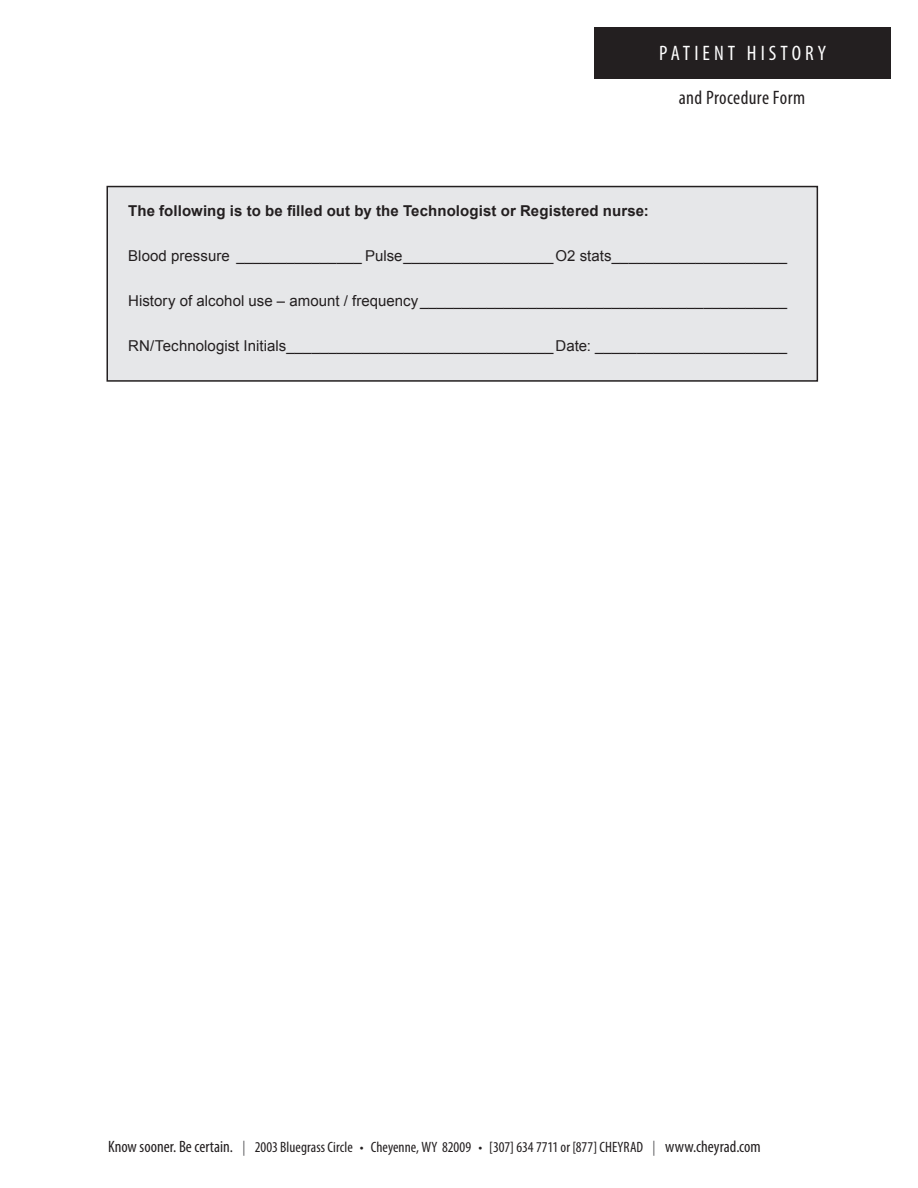
<style>
.page{position:relative;width:918px;height:1188px;background:#fff}
.page>*{position:absolute;margin:0;border:0;box-sizing:border-box;transform-origin:0 0}
.t1{font:condensed 21px "Myriad Pro";letter-spacing:.19em;color:#fff}
.t2{font:condensed 19.5px "Myriad Pro";letter-spacing:.015em;color:#231f20}
.t3{font:15px "Arial";letter-spacing:.005em;color:#231f20}
.t4{font:condensed 15px "Myriad Pro";letter-spacing:.005em;color:#231f20}
.t5{font:700 15px "Arial";letter-spacing:.01em;color:#231f20}
.s1{font-size:16.5px}
.s2{color:#636366}
</style>
<div class="page">
<div style="left:107px;top:187px;width:710px;height:194px;background:#e6e7e9"></div>
<div style="left:106px;top:186px;width:712px;height:196px;border:2px solid #231f20"></div>
<div style="left:594px;top:27px;width:297px;height:51px;background:#231f20"></div>
<h1 class="t1" style="left:659px;top:41px;width:168px">PATIENT HISTORY</h1>
<h2 class="t2" style="left:679px;top:86px;width:128px">and Procedure Form</h2>
<p class="t5" style="left:128px;top:201px;width:522px">The following is to be filled out by the Technologist or Registered nurse:</p>
<p class="t3" style="left:128px;top:246px;width:660px">Blood pressure _______________ Pulse__________________O2 stats_____________________</p>
<p class="t3" style="left:128px;top:291px;width:660px">History of alcohol use – amount / frequency____________________________________________</p>
<p class="t3" style="left:128px;top:336px;width:660px">RN/Technologist Initials________________________________Date: _______________________</p>
<p class="t4" style="left:108px;top:1138px;width:654px"><span class="s1">Know sooner. Be certain.</span> <span class="s2">|</span> 2003 Bluegrass Circle • Cheyenne, WY 82009 • [307] 634 7711 or [877] CHEYRAD <span class="s2">|</span> <span class="s1">www.cheyrad.com</span></p>
</div>
